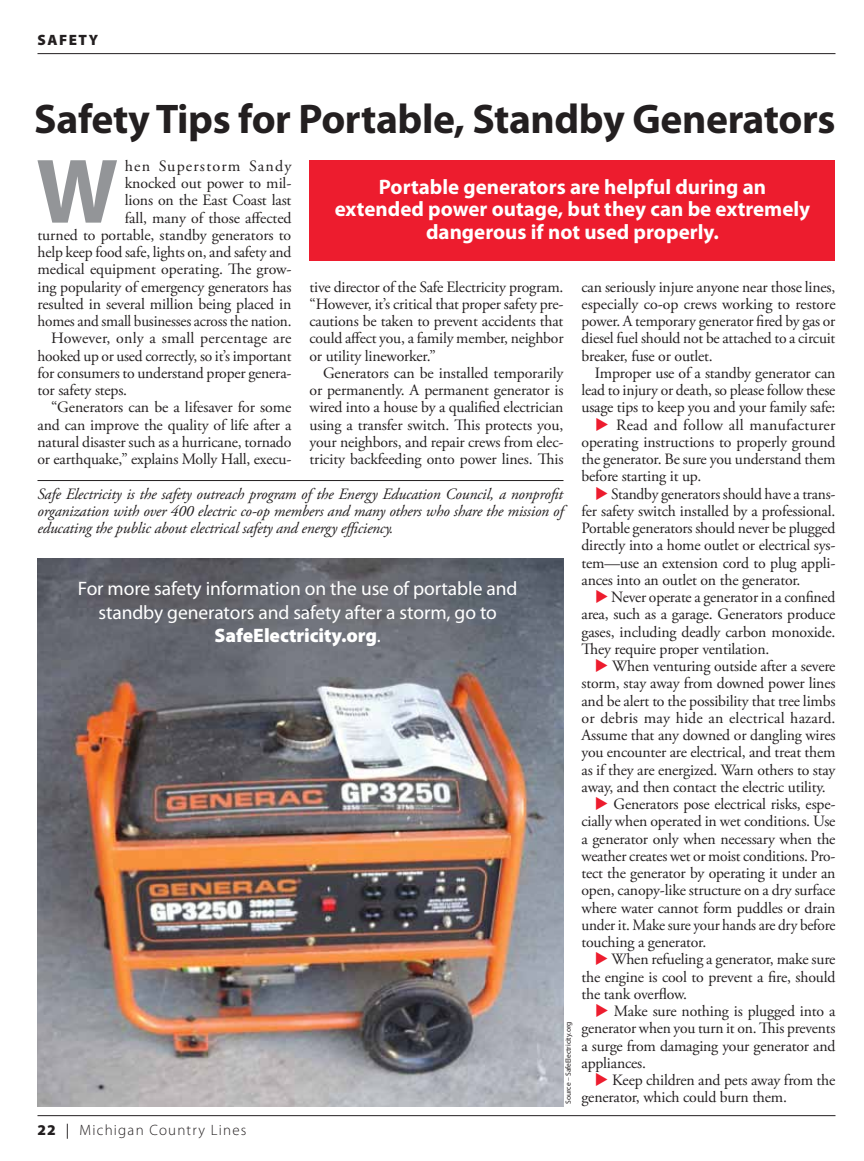
<style>
.page{position:relative;width:864px;height:1161px;background:#fff}
.page>*{position:absolute;margin:0;border:0;box-sizing:border-box;transform-origin:0 0}
.t1{font:700 92.55px "Myriad Pro";color:#939598}
.t2{font:700 41.55px "Myriad Pro";letter-spacing:-.01em;color:#231f20}
.t3{font:700 21px/22.5px "Myriad Pro";color:#fff;text-align:center}
.t4{font:19.5px/23.4px "Myriad Pro";letter-spacing:-.005em;color:#fff;text-align:center}
.t5{font:15.75px/17.2px "Adobe Garamond Pro";letter-spacing:-.01em;color:#231f20;text-align:justify}
.t6{font:italic 15.75px/17.2px "Adobe Garamond Pro";letter-spacing:-.01em;color:#231f20;text-align:justify}
.t7{font:15.75px "Adobe Garamond Pro";letter-spacing:.015em;color:#231f20}
.t8{font:15.75px "Adobe Garamond Pro";letter-spacing:.07em;color:#231f20}
.t9{font:300 15px "Myriad Pro";letter-spacing:.08em;color:#231f20}
.t10{font:900 15px "Myriad Pro";color:#231f20}
.t11{font:7.5px "Myriad Pro";letter-spacing:-.01em;color:#231f20}
.s1{color:#ed1c2e}
.s2{font-weight:900}
.s3{font-weight:400}
</style>
<div class="page">
<hr style="left:38px;top:1115px;width:798px;height:1px;background:#231f20">
<hr style="left:38px;top:53px;width:798px;height:1px;background:#231f20">
<img style="left:38px;top:558px;width:525px;height:549px">
<hr style="left:38px;top:480px;width:526px;height:1px;background:#231f20">
<div style="left:310px;top:160px;width:525px;height:101px;background:#ed1c2e"></div>
<p class="t10" style="left:38px;top:30px;width:61px">safety</p>
<h2 class="t2" style="left:34px;top:92px;width:803px">Safety Tips for Portable, Standby Generators</h2>
<h1 class="t1" style="left:36px;top:131px;width:84px">W</h1>
<p class="t8" style="left:125px;top:156px;width:168px">hen Superstorm Sandy</p>
<p class="t5" style="left:125px;top:175px;width:168px">knocked out power to mil-</p>
<p class="t5" style="left:125px;top:192px;width:168px">lions on the East Coast last</p>
<p class="t5" style="left:125px;top:210px;width:168px">fall, many of those affected</p>
<p class="t5" style="left:38px;top:227px;width:255px">turned to portable, standby generators to</p>
<p class="t5" style="left:38px;top:244px;width:255px">help keep food safe, lights on, and safety and</p>
<p class="t5" style="left:38px;top:261px;width:256px">medical equipment operating. The grow-</p>
<p class="t5" style="left:38px;top:279px;width:256px">ing popularity of emergency generators has</p>
<p class="t5" style="left:38px;top:296px;width:255px">resulted in several million being placed in</p>
<p class="t5" style="left:38px;top:313px;width:255px">homes and small businesses across the nation.</p>
<p class="t7" style="left:51px;top:329px;width:242px">However, only a small percentage are</p>
<p class="t5" style="left:38px;top:348px;width:256px">hooked up or used correctly, so it’s important</p>
<p class="t5" style="left:38px;top:365px;width:256px">for consumers to understand proper genera-</p>
<p class="t5" style="left:38px;top:382px;width:91px">tor safety steps.</p>
<p class="t5" style="left:51px;top:399px;width:242px">“Generators can be a lifesaver for some</p>
<p class="t5" style="left:38px;top:417px;width:255px">and can improve the quality of life after a</p>
<p class="t5" style="left:38px;top:434px;width:255px">natural disaster such as a hurricane, tornado</p>
<p class="t5" style="left:38px;top:451px;width:255px">or earthquake,” explains Molly Hall, execu-</p>
<h3 class="t3" style="left:335px;top:175px;width:477px">Portable generators are helpful during an extended power outage, but they can be extremely dangerous if not used properly.</h3>
<p class="t5" style="left:310px;top:279px;width:256px">tive director of the Safe Electricity program. “However, it’s critical that proper safety pre&shy;cautions be taken to prevent accidents that could affect you, a family member, neighbor or utility lineworker.”</p>
<p class="t5" style="left:310px;top:365px;width:256px;text-indent:14px">Generators can be installed temporarily or permanently. A permanent generator is wired into a house by a qualified electrician using a transfer switch. This protects you, your neighbors, and repair crews from elec&shy;tricity backfeeding onto power lines. This</p>
<p class="t5" style="left:582px;top:279px;width:256px">can seriously injure anyone near those lines, especially co-op crews working to restore power. A temporary generator fired by gas or diesel fuel should not be attached to a circuit breaker, fuse or outlet.</p>
<p class="t5" style="left:582px;top:365px;width:256px;text-indent:13px">Improper use of a standby generator can lead to injury or death, so please follow these usage tips to keep you and your family safe:</p>
<p class="t5" style="left:582px;top:417px;width:256px;text-indent:14px"><span class="s1">◆</span> Read and follow all manufacturer operating instructions to properly ground the generator. Be sure you understand them before starting it up.</p>
<p class="t5" style="left:582px;top:486px;width:256px;text-indent:14px"><span class="s1">◆</span> Standby generators should have a trans&shy;fer safety switch installed by a professional.<br>Portable generators should never be plugged directly into a home outlet or electrical sys&shy;tem—use an extension cord to plug appli&shy;ances into an outlet on the generator.</p>
<p class="t5" style="left:582px;top:589px;width:256px;text-indent:14px"><span class="s1">◆</span> Never operate a generator in a confined area, such as a garage. Generators produce gases, including deadly carbon monoxide.<br>They require proper ventilation.</p>
<p class="t5" style="left:581px;top:658px;width:256px;text-indent:14px"><span class="s1">◆</span> When venturing outside after a severe storm, stay away from downed power lines and be alert to the possibility that tree limbs or debris may hide an electrical hazard.<br>Assume that any downed or dangling wires you encounter are electrical, and treat them as if they are energized. Warn others to stay away, and then contact the electric utility.</p>
<p class="t5" style="left:581px;top:796px;width:256px;text-indent:14px"><span class="s1">◆</span> Generators pose electrical risks, espe&shy;cially when operated in wet conditions. Use a generator only when necessary when the weather creates wet or moist conditions. Pro&shy;tect the generator by operating it under an open, canopy-like structure on a dry surface where water cannot form puddles or drain under it. Make sure your hands are dry before touching a generator.</p>
<p class="t5" style="left:581px;top:951px;width:256px;text-indent:14px"><span class="s1">◆</span> When refueling a generator, make sure the engine is cool to prevent a fire, should the tank overflow.</p>
<p class="t5" style="left:582px;top:1003px;width:256px;text-indent:14px"><span class="s1">◆</span> Make sure nothing is plugged into a generator when you turn it on. This prevents a surge from damaging your generator and appliances.</p>
<p class="t5" style="left:581px;top:1072px;width:255px;text-indent:14px"><span class="s1">◆</span> Keep children and pets away from the generator, which could burn them.</p>
<p class="t6" style="left:38px;top:486px;width:528px">Safe Electricity is the safety outreach program of the Energy Education Council, a nonprofit organization with over 400 electric co-op members and many others who share the mission of educating the public about electrical safety and energy efficiency.</p>
<p class="t4" style="left:78px;top:577px;width:441px">For more safety information on the use of portable and standby generators and safety after a storm, go to<br><span class="s2">SafeElectricity.org</span>.</p>
<p class="t11" style="left:564px;top:1104px;width:83px;rotate:-90deg">Source – SafeElectricity.org</p>
<p class="t9" style="left:38px;top:1121px;width:210px"><span class="s2">22</span> <span class="s3">|</span> Michigan Country Lines</p>
</div>
